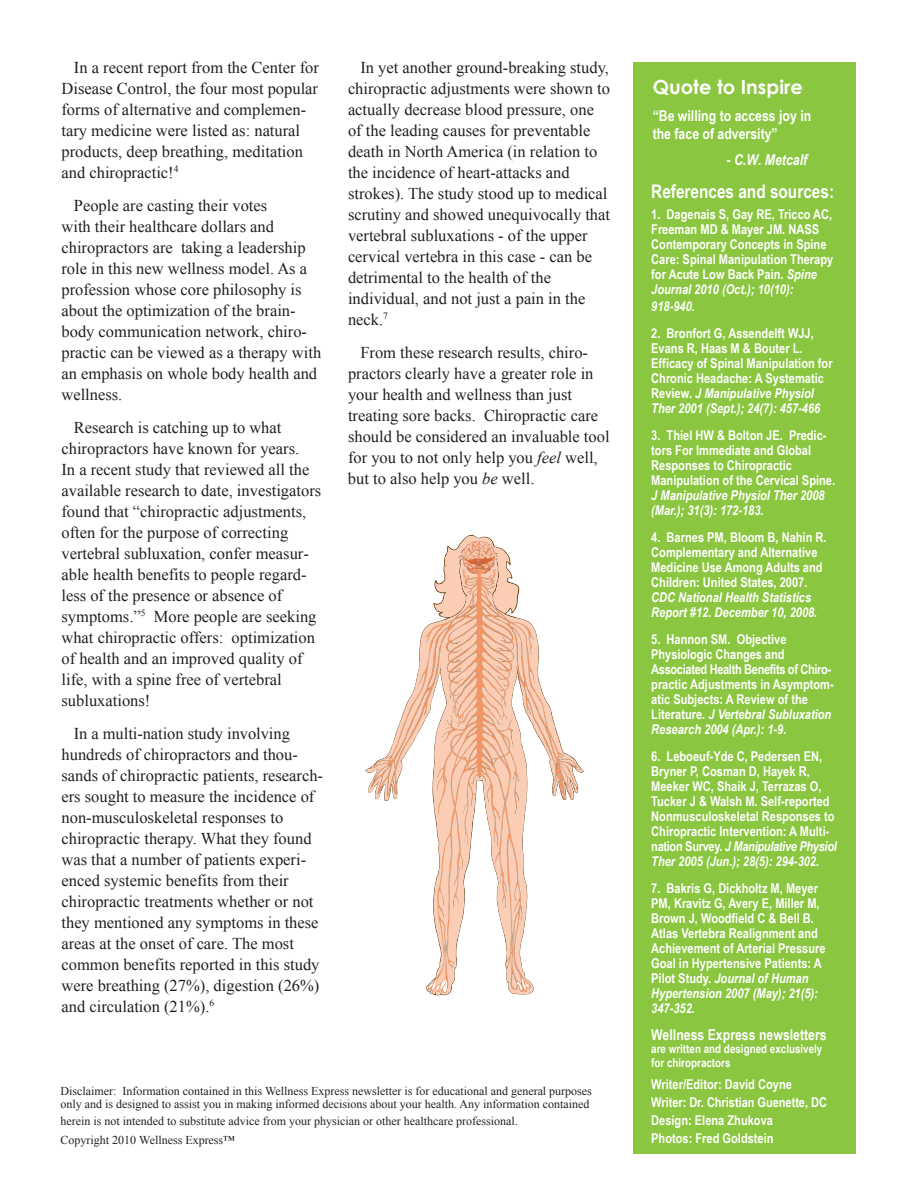
<style>
.page{position:relative;width:918px;height:1188px;background:#fff}
.page>*{position:absolute;margin:0;border:0;box-sizing:border-box;transform-origin:0 0}
.t1{font:700 19.5px "Century Gothic";color:#fff}
.t2{font:700 18.75px "Arial Narrow";color:#fff}
.t3{font:16.5px/21px "Times New Roman";color:#231f20}
.t4{font:700 15px/18px "Arial Narrow";color:#fff}
.t5{font:italic 700 15px "Arial Narrow";color:#fff}
.t6{font:700 13.5px/15px "Arial Narrow";color:#fff}
.t7{font:italic 700 13.5px/15px "Arial Narrow";color:#fff}
.t8{font:12px/13.5px "Times New Roman";color:#231f20}
.t9{font:700 12px/13.5px "Arial Narrow";color:#fff}
.s1{font-style:italic}
.s2{font-size:13.5px}
</style>
<div class="page">
<div style="left:633px;top:62px;width:223px;height:1092px;background:#8ac63f"></div>
<svg style="left:366px;top:541px;width:212px;height:454px"></svg>
<p class="t3" style="left:62px;top:57px;width:259px;text-indent:12px">In a recent report from the Center for Disease Control, the four most popular forms of alternative and complemen&shy;tary medicine were listed as: natural products, deep breathing, meditation and chiropractic!<sup>4</sup></p>
<p class="t3" style="left:62px;top:195px;width:261px;text-indent:12px">People are casting their votes<br>with their healthcare dollars and chiropractors are taking a leadership role in this new wellness model. As a profession whose core philosophy is about the optimization of the brain&shy;body communication network, chiro&shy;practic can be viewed as a therapy with an emphasis on whole body health and wellness.</p>
<p class="t3" style="left:62px;top:417px;width:261px;text-indent:12px">Research is catching up to what chiropractors have known for years.<br>In a recent study that reviewed all the available research to date, investigators found that “chiropractic adjustments, often for the purpose of correcting vertebral subluxation, confer measur&shy;able health benefits to people regard&shy;less of the presence or absence of symptoms.”<sup>5</sup> More people are seeking what chiropractic offers: optimization of health and an improved quality of life, with a spine free of vertebral subluxations!</p>
<p class="t3" style="left:62px;top:723px;width:263px;text-indent:12px">In a multi-nation study involving hundreds of chiropractors and thou&shy;sands of chiropractic patients, research&shy;ers sought to measure the incidence of non-musculoskeletal responses to chiropractic therapy. What they found was that a number of patients experi&shy;enced systemic benefits from their chiropractic treatments whether or not they mentioned any symptoms in these areas at the onset of care. The most common benefits reported in this study were breathing (27%), digestion (26%) and circulation (21%).<sup>6</sup></p>
<p class="t3" style="left:348px;top:57px;width:264px;text-indent:12px">In yet another ground-breaking study, chiropractic adjustments were shown to actually decrease blood pressure, one of the leading causes for preventable death in North America (in relation to the incidence of heart-attacks and strokes). The study stood up to medical scrutiny and showed unequivocally that vertebral subluxations - of the upper cervical vertebra in this case - can be detrimental to the health of the individual, and not just a pain in the neck.<sup>7</sup></p>
<p class="t3" style="left:348px;top:342px;width:263px;text-indent:12px">From these research results, chiro&shy;practors clearly have a greater role in your health and wellness than just treating sore backs. Chiropractic care should be considered an invaluable tool for you to not only help you <span class="s1">feel</span> well, but to also help you <span class="s1">be</span> well.</p>
<p class="t8" style="left:61px;top:1084px;width:533px">Disclaimer: Information contained in this Wellness Express newsletter is for educational and general purposes only and is designed to assist you in making informed decisions about your health. Any information contained</p>
<p class="t8" style="left:61px;top:1111px;width:459px;line-height:19.5px">herein is not intended to substitute advice from your physician or other healthcare professional<span class="s2">.<br></span>Copyright 2010 Wellness Express™</p>
<p class="t1" style="left:653px;top:72px;width:152px">Quote to Inspire</p>
<p class="t4" style="left:653px;top:106px;width:160px">“Be willing to access joy in the face of adversity”</p>
<p class="t5" style="left:727px;top:148px;width:82px">- C.W. Metcalf</p>
<p class="t2" style="left:651px;top:178px;width:184px">References and sources:</p>
<p class="t6" style="left:651px;top:206px;width:184px">1. Dagenais S, Gay RE, Tricco AC,<br>Freeman MD &amp; Mayer JM. NASS<br>Contemporary Concepts in Spine<br>Care: Spinal Manipulation Therapy for Acute Low Back Pain. <span class="s1">Spine<br>Journal 2010 (Oct.); 10(10):</span></p>
<p class="t7" style="left:651px;top:298px;width:45px">918-940.</p>
<p class="t6" style="left:651px;top:325px;width:183px">2. Bronfort G, Assendelft WJJ,<br>Evans R, Haas M &amp; Bouter L.<br>Efficacy of Spinal Manipulation for<br>Chronic Headache: A Systematic<br>Review. <span class="s1">J Manipulative Physiol<br>Ther 2001 (Sept.); 24(7): 457-466</span></p>
<p class="t6" style="left:651px;top:427px;width:185px">3. Thiel HW &amp; Bolton JE. Predic&shy;tors For Immediate and Global<br>Responses to Chiropractic<br>Manipulation of the Cervical Spine.</p>
<p class="t7" style="left:651px;top:487px;width:175px">J Manipulative Physiol Ther 2008 (Mar.); 31(3): 172-183.</p>
<p class="t6" style="left:651px;top:529px;width:177px">4. Barnes PM, Bloom B, Nahin R.<br>Complementary and Alternative<br>Medicine Use Among Adults and<br>Children: United States, 2007.</p>
<p class="t7" style="left:651px;top:589px;width:168px">CDC National Health Statistics<br>Report #12. December 10, 2008.</p>
<p class="t6" style="left:651px;top:631px;width:184px">5. Hannon SM. Objective<br>Physiologic Changes and<br>Associated Health Benefits of Chiro&shy;practic Adjustments in Asymptom&shy;atic Subjects: A Review of the<br>Literature. <span class="s1">J Vertebral Subluxation<br>Research 2004 (Apr.): 1-9.</span></p>
<p class="t6" style="left:651px;top:748px;width:187px">6. Leboeuf-Yde C, Pedersen EN, Bryner P, Cosman D, Hayek R, Meeker WC, Shaik J, Terrazas O, Tucker J &amp; Walsh M. Self-reported Nonmusculoskeletal Responses to Chiropractic Intervention: A Multi&shy;nation Survey. <span class="s1">J Manipulative Physiol Ther 2005 (Jun.); 28(5): 294-302.</span></p>
<p class="t6" style="left:651px;top:880px;width:176px">7. Bakris G, Dickholtz M, Meyer<br>PM, Kravitz G, Avery E, Miller M,<br>Brown J, Woodfield C &amp; Bell B.<br>Atlas Vertebra Realignment and<br>Achievement of Arterial Pressure<br>Goal in Hypertensive Patients: A<br>Pilot Study. <span class="s1">Journal of Human<br>Hypertension 2007 (May); 21(5):<br>347-352.</span></p>
<p class="t4" style="left:651px;top:1025px;width:177px">Wellness Express newsletters</p>
<p class="t9" style="left:651px;top:1042px;width:173px">are written and designed exclusively for chiropractors</p>
<p class="t6" style="left:651px;top:1075px;width:177px;line-height:18px">Writer/Editor: David Coyne<br>Writer: Dr. Christian Guenette, DC<br>Design: Elena Zhukova<br>Photos: Fred Goldstein</p>
</div>
